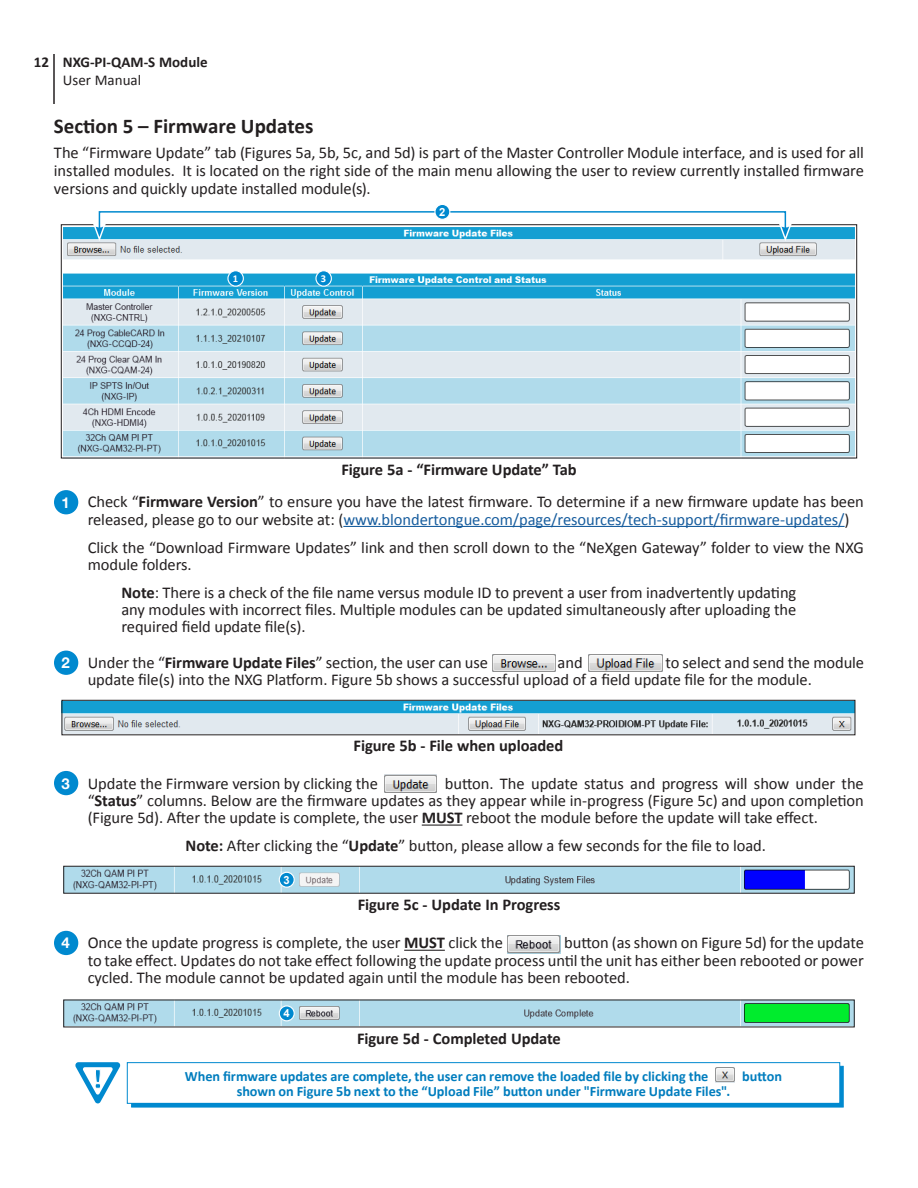
<style>
.page{position:relative;width:918px;height:1188px;background:#fff}
.page>*{position:absolute;margin:0;border:0;box-sizing:border-box;transform-origin:0 0}
.Section_Title{font:700 21px "Calibri";color:#231f20}
.User-Interface_-_Num{font:16.5px/17.2px "Calibri";letter-spacing:-.005em;color:#231f20}
.Body{font:16.5px/18px "Calibri";letter-spacing:-.005em;color:#231f20;text-align:justify}
.Image_Captions{font:700 16.5px "Calibri";letter-spacing:-.005em;color:#231f20}
.t1{font:700 15px "Calibri";color:#231f20}
.t2{font:15px "Calibri";color:#231f20}
.t3{font:700 15px "Helvetica Neue";color:#fff}
.Warning_Box{font:700 14.25px "Calibri";letter-spacing:-.005em;color:#007dbe}
.Numbering_-_Single{font:700 11.25px "Arial";color:#fff}
.t4{font:700 10.5px "Calibri";color:#fff}
.s1{font-weight:700}
.s2{color:#175d9e}
</style>
<div class="page">
<hr style="left:53px;top:54px;width:2px;height:50px;background:#231f20">
<img style="left:64px;top:702px;width:789px;height:31px">
<div style="left:62px;top:700px;width:793px;height:35px;border:1px solid #231f20"></div>
<div style="left:131px;top:1066px;width:713px;height:41px;background:#0089cf"></div>
<div style="left:127px;top:1063px;width:713px;height:40px;background:#fff"></div>
<div style="left:127px;top:1062px;width:713px;height:42px;border:1px solid #0089cf"></div>
<svg style="left:75px;top:1062px;width:46px;height:42px"></svg>
<img style="left:715px;top:1068px;width:19px;height:14px">
<hr style="left:343px;top:526px;width:502px;height:1px;background:#175d9e">
<div style="left:54px;top:490px;width:24px;height:24px;background:#0089cf;border-radius:50%"></div>
<hr style="left:404px;top:950px;width:41px;height:1px;background:#231f20">
<img style="left:507px;top:935px;width:53px;height:18px">
<div style="left:54px;top:931px;width:24px;height:24px;background:#0089cf;border-radius:50%"></div>
<img style="left:492px;top:654px;width:64px;height:18px">
<img style="left:588px;top:654px;width:74px;height:18px">
<div style="left:54px;top:651px;width:24px;height:24px;background:#0089cf;border-radius:50%"></div>
<hr style="left:422px;top:825px;width:40px;height:1px;background:#231f20">
<img style="left:384px;top:775px;width:53px;height:17px">
<div style="left:54px;top:771px;width:24px;height:24px;background:#0089cf;border-radius:50%"></div>
<img style="left:65px;top:868px;width:788px;height:24px">
<div style="left:63px;top:866px;width:792px;height:28px;border:1px solid #231f20"></div>
<div style="left:279px;top:872px;width:15px;height:15px;background:#0089cf;border-radius:50%"></div>
<div style="left:279px;top:872px;width:16px;height:16px;border:1px solid #fff;border-radius:50%"></div>
<img style="left:65px;top:1002px;width:788px;height:23px">
<div style="left:279px;top:1006px;width:15px;height:15px;background:#0089cf;border-radius:50%"></div>
<div style="left:279px;top:1005px;width:16px;height:16px;border:1px solid #fff;border-radius:50%"></div>
<img style="left:63px;top:227px;width:792px;height:229px">
<div style="left:61px;top:224px;width:796px;height:234px;border:1px solid #231f20"></div>
<div style="left:228px;top:271px;width:15px;height:15px;background:#0089cf;border-radius:50%"></div>
<div style="left:227px;top:270px;width:17px;height:17px;border:1px solid #fff;border-radius:50%"></div>
<div style="left:316px;top:271px;width:15px;height:15px;background:#0089cf;border-radius:50%"></div>
<div style="left:315px;top:270px;width:17px;height:17px;border:1px solid #fff;border-radius:50%"></div>
<div style="left:98px;top:219px;width:689px;height:13px;border:4px solid #fff"></div>
<div style="left:99px;top:211px;width:687px;height:19px;border:2px solid #0089cf"></div>
<svg style="left:779px;top:223px;width:13px;height:18px"></svg>
<svg style="left:93px;top:223px;width:13px;height:18px"></svg>
<div style="left:435px;top:204px;width:15px;height:15px;background:#0089cf;border-radius:50%"></div>
<div style="left:434px;top:204px;width:16px;height:16px;border:1px solid #fff;border-radius:50%"></div>
<p class="t1" style="left:34px;top:52px;width:175px">12 NXG-PI-QAM-S Module</p>
<p class="t2" style="left:63px;top:70px;width:80px">User Manual</p>
<p class="Section_Title" style="left:54px;top:113px;width:261px">Section 5 – Firmware Updates</p>
<p class="Body" style="left:54px;top:144px;width:811px">The “Firmware Update” tab (Figures 5a, 5b, 5c, and 5d) is part of the Master Controller Module interface, and is used for all installed modules. It is located on the right side of the main menu allowing the user to review currently installed firmware versions and quickly update installed module(s).</p>
<p class="t4" style="left:233px;top:272px;width:7px">1</p>
<p class="t4" style="left:321px;top:272px;width:7px">3</p>
<p class="Numbering_-_Single" style="left:439px;top:204px;width:8px">2</p>
<p class="t3" style="left:62px;top:493px;width:10px">1</p>
<p class="t3" style="left:62px;top:654px;width:10px">2</p>
<p class="Image_Captions" style="left:341px;top:459px;width:237px">Figure 5a - “Firmware Update” Tab</p>
<p class="User-Interface_-_Num" style="left:88px;top:493px;width:778px">Check “<span class="s1">Firmware Version</span>” to ensure you have the latest firmware. To determine if a new firmware update has been released, please go to our website at: (<span class="s2">www.blondertongue.com/page/resources/tech-support/firmware-updates/</span>)</p>
<p class="User-Interface_-_Num" style="left:88px;top:539px;width:778px">Click the “Download Firmware Updates” link and then scroll down to the “NeXgen Gateway” folder to view the NXG module folders.</p>
<p class="User-Interface_-_Num" style="left:121px;top:584px;width:676px;text-align:justify"><span class="s1">Note</span>: There is a check of the file name versus module ID to prevent a user from inadvertently updating any modules with incorrect files. Multiple modules can be updated simultaneously after uploading the required field update file(s).</p>
<p class="User-Interface_-_Num" style="left:88px;top:654px;width:402px">Under the “<span class="s1">Firmware Update Files</span>” section, the user can use</p>
<p class="User-Interface_-_Num" style="left:558px;top:654px;width:27px">and</p>
<p class="User-Interface_-_Num" style="left:88px;top:654px;width:778px;text-indent:578px">to select and send the module update file(s) into the NXG Platform. Figure 5b shows a successful upload of a field update file for the module.</p>
<p class="t3" style="left:62px;top:774px;width:10px">3</p>
<p class="t3" style="left:62px;top:934px;width:10px">4</p>
<p class="Image_Captions" style="left:354px;top:735px;width:211px">Figure 5b - File when uploaded</p>
<p class="User-Interface_-_Num" style="left:88px;top:775px;width:778px;text-align:justify;text-indent:357px">button. The update status and progress will show under the “<span class="s1">Status</span>” columns. Below are the firmware updates as they appear while in-progress (Figure 5c) and upon completion (Figure 5d). After the update is complete, the user <span class="s1">MUST</span> reboot the module before the update will take effect.</p>
<p class="User-Interface_-_Num" style="left:186px;top:837px;width:582px"><span class="s1">Note:</span> After clicking the “<span class="s1">Update</span>” button, please allow a few seconds for the file to load.</p>
<p class="User-Interface_-_Num" style="left:88px;top:775px;width:292px">Update the Firmware version by clicking the</p>
<p class="Numbering_-_Single" style="left:284px;top:872px;width:8px">3</p>
<p class="Image_Captions" style="left:358px;top:894px;width:204px">Figure 5c - Update In Progress</p>
<p class="User-Interface_-_Num" style="left:88px;top:934px;width:778px;text-align:justify;text-indent:476px">button (as shown on Figure 5d) for the update to take effect. Updates do not take effect following the update process until the unit has either been rebooted or power cycled. The module cannot be updated again until the module has been rebooted.</p>
<p class="User-Interface_-_Num" style="left:88px;top:934px;width:417px">Once the update progress is complete, the user <span class="s1">MUST</span> click the</p>
<p class="Numbering_-_Single" style="left:284px;top:1006px;width:8px">4</p>
<p class="Image_Captions" style="left:357px;top:1028px;width:205px">Figure 5d - Completed Update</p>
<p class="Warning_Box" style="left:185px;top:1067px;width:525px">When firmware updates are complete, the user can remove the loaded file by clicking the</p>
<p class="Warning_Box" style="left:742px;top:1067px;width:41px">button</p>
<p class="Warning_Box" style="left:237px;top:1082px;width:495px">shown on Figure 5b next to the “Upload File” button under "Firmware Update Files".</p>
</div>
